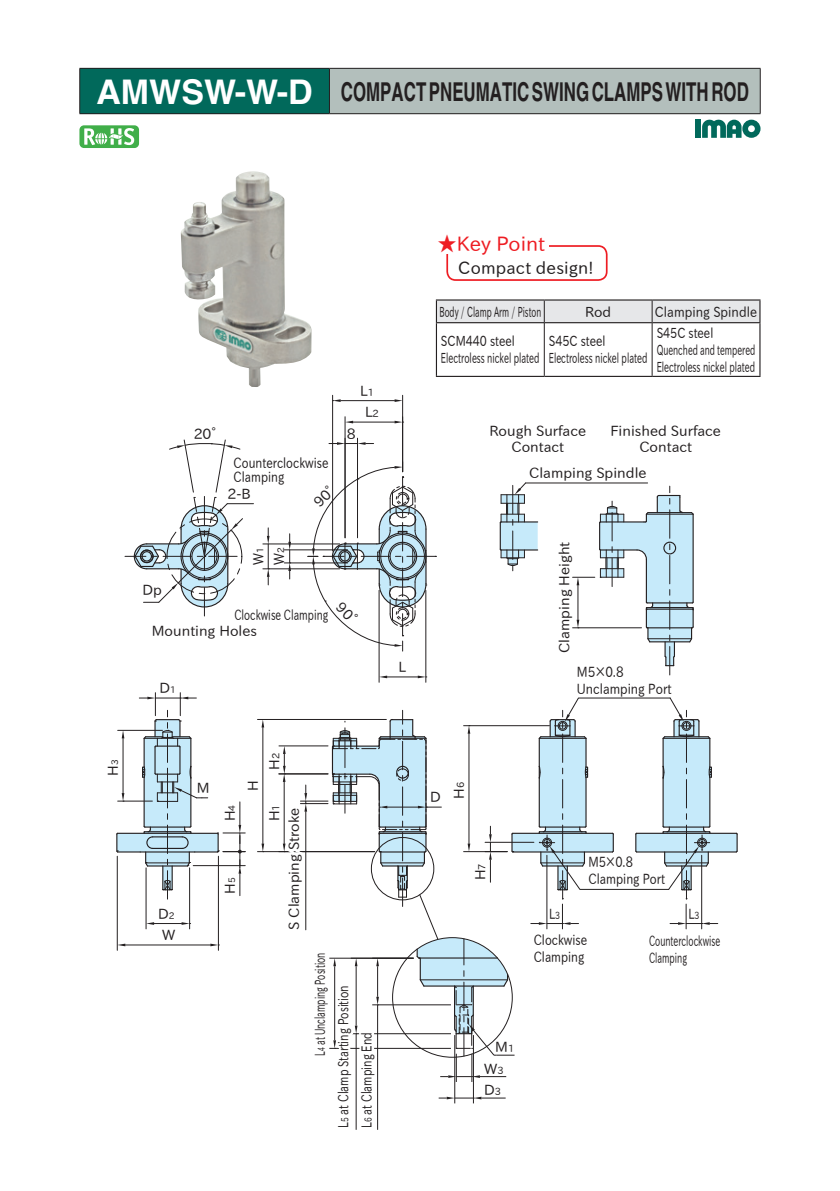
<style>
.page{position:relative;width:840px;height:1191px;background:#fff}
.page>*{position:absolute;margin:0;border:0;box-sizing:border-box;transform-origin:0 0}
.PartNo{font:700 34px "Helvetica LT Std";color:#fff}
.Product_name{font:700 26px "Helvetica LT Std";color:#231f20;scale:.65 1}
.OnePoint_title{font:20px "IPAP Gothic";letter-spacing:-.005em;color:#ee1d23}
.Onepoint{font:17px "IPAP Gothic";letter-spacing:.01em;color:#231f20}
.t1{font:14.2px/21.4px "IPAP Gothic";color:#231f20;text-align:center}
.t2{font:14.2px/17px "IPAP Gothic";color:#231f20;scale:.6 1}
.t3{font:14.2px/17px "IPAP Gothic";color:#231f20;scale:.8 1}
.t4{font:14.2px/23.4px "IPAP Gothic";color:#231f20;scale:.75 1}
.t5{font:14.2px/17px "IPAP Gothic";color:#231f20;scale:.85 1}
.t6{font:14.2px/17px "IPAP Gothic";color:#231f20;scale:.81 1}
.t7{font:14.2px "IPAP Gothic";color:#231f20;scale:.7 1}
.t8{font:14.2px/20.8px "IPAP Gothic";color:#231f20;scale:.9 1}
.MaterialTable_value{font:14px "IPAP Gothic";color:#231f20;scale:.62 1}
.MaterialTable_value-2{font:14px "IPAP Gothic";color:#231f20;scale:.8 1}
.MaterialTable_header{font:14px "IPAP Gothic";color:#231f20;scale:.58 1}
.MaterialTable_value-3{font:14px "IPAP Gothic";color:#231f20;scale:.6 1}
.MaterialTable_header-2{font:14px "IPAP Gothic";color:#231f20;scale:.88 1}
.MaterialTable_header-3{font:14px "IPAP Gothic";color:#231f20}
.s1{font-size:9.2px}
.s2{font-size:10px}
</style>
<div class="page">
<hr style="left:435px;top:299px;width:109px;height:1px;background:#231f20">
<hr style="left:435px;top:300px;width:2px;height:22px;background:#231f20">
<hr style="left:544px;top:299px;width:107px;height:1px;background:#231f20">
<hr style="left:651px;top:299px;width:109px;height:1px;background:#231f20">
<hr style="left:435px;top:322px;width:108px;height:1px;background:#231f20">
<hr style="left:435px;top:323px;width:2px;height:53px;background:#231f20">
<hr style="left:759px;top:323px;width:1px;height:53px;background:#231f20">
<hr style="left:435px;top:376px;width:109px;height:1px;background:#231f20">
<hr style="left:544px;top:376px;width:107px;height:1px;background:#231f20">
<hr style="left:651px;top:376px;width:109px;height:1px;background:#231f20">
<svg style="left:436px;top:300px;width:324px;height:23px;background:#d7d8da"></svg>
<hr style="left:543px;top:323px;width:1px;height:53px;background:#231f20">
<hr style="left:651px;top:323px;width:1px;height:53px;background:#231f20">
<div style="left:80px;top:68px;width:249px;height:46px;background:#01695b"></div>
<div style="left:329px;top:68px;width:430px;height:46px;background:#b3bfbc"></div>
<hr style="left:79px;top:68px;width:250px;height:1px;background:#231f20">
<hr style="left:79px;top:69px;width:1px;height:44px;background:#231f20">
<hr style="left:329px;top:68px;width:431px;height:1px;background:#231f20">
<hr style="left:329px;top:69px;width:1px;height:44px;background:#231f20">
<hr style="left:759px;top:69px;width:1px;height:44px;background:#231f20">
<hr style="left:79px;top:113px;width:250px;height:1px;background:#231f20">
<hr style="left:329px;top:113px;width:431px;height:1px;background:#231f20">
<div style="left:79px;top:125px;width:60px;height:23px;background:#40ae49;border-radius:5px"></div>
<svg style="left:84px;top:128px;width:50px;height:17px"></svg>
<div style="left:695px;top:120px;width:5px;height:18px;background:#01695b"></div>
<svg style="left:702px;top:119px;width:58px;height:19px"></svg>
<div style="left:446px;top:245px;width:161px;height:36px;border:2px solid #ee1d23;border-radius:9px"></div>
<div style="left:437px;top:234px;width:111px;height:20px;background:#fff"></div>
<img style="left:181px;top:171px;width:130px;height:216px">
<hr style="left:257px;top:719px;width:129px;height:1px;background:#231f20">
<hr style="left:257px;top:851px;width:117px;height:1px;background:#231f20">
<hr style="left:262px;top:727px;width:1px;height:116px;background:#231f20">
<svg style="left:261px;top:720px;width:3px;height:7px"></svg>
<svg style="left:261px;top:843px;width:3px;height:9px"></svg>
<hr style="left:279px;top:745px;width:49px;height:1px;background:#231f20">
<hr style="left:279px;top:773px;width:49px;height:1px;background:#231f20">
<hr style="left:146px;top:868px;width:1px;height:61px;background:#231f20">
<hr style="left:189px;top:868px;width:1px;height:61px;background:#231f20">
<svg style="left:146px;top:922px;width:44px;height:3px"></svg>
<hr style="left:117px;top:856px;width:1px;height:94px;background:#231f20">
<hr style="left:218px;top:856px;width:1px;height:94px;background:#231f20">
<hr style="left:125px;top:944px;width:85px;height:1px;background:#231f20">
<svg style="left:117px;top:943px;width:8px;height:3px"></svg>
<svg style="left:210px;top:943px;width:9px;height:3px"></svg>
<hr style="left:263px;top:543px;width:76px;height:1px;background:#231f20">
<hr style="left:263px;top:568px;width:76px;height:1px;background:#231f20">
<svg style="left:267px;top:528px;width:2px;height:57px"></svg>
<hr style="left:284px;top:549px;width:63px;height:1px;background:#231f20">
<hr style="left:284px;top:562px;width:63px;height:1px;background:#231f20">
<svg style="left:288px;top:534px;width:3px;height:45px"></svg>
<hr style="left:402px;top:395px;width:1px;height:77px;background:#231f20">
<hr style="left:332px;top:395px;width:1px;height:156px;background:#231f20">
<hr style="left:340px;top:400px;width:54px;height:1px;background:#231f20">
<svg style="left:394px;top:399px;width:8px;height:3px"></svg>
<svg style="left:332px;top:399px;width:8px;height:3px"></svg>
<hr style="left:344px;top:417px;width:1px;height:121px;background:#231f20">
<hr style="left:353px;top:422px;width:41px;height:1px;background:#231f20">
<svg style="left:345px;top:421px;width:8px;height:2px"></svg>
<svg style="left:394px;top:421px;width:8px;height:2px"></svg>
<hr style="left:357px;top:438px;width:1px;height:100px;background:#231f20">
<svg style="left:329px;top:442px;width:44px;height:3px"></svg>
<svg style="left:572px;top:486px;width:122px;height:189px"></svg>
<svg style="left:125px;top:439px;width:128px;height:177px"></svg>
<hr style="left:378px;top:590px;width:1px;height:92px;background:#231f20">
<hr style="left:425px;top:590px;width:1px;height:92px;background:#231f20">
<hr style="left:387px;top:676px;width:30px;height:1px;background:#231f20">
<svg style="left:379px;top:675px;width:8px;height:3px"></svg>
<svg style="left:417px;top:675px;width:9px;height:3px"></svg>
<hr style="left:525px;top:482px;width:122px;height:1px;background:#231f20">
<svg style="left:499px;top:482px;width:38px;height:90px"></svg>
<svg style="left:116px;top:692px;width:129px;height:207px"></svg>
<svg style="left:280px;top:697px;width:458px;height:433px"></svg>
<svg style="left:307px;top:461px;width:129px;height:190px"></svg>
<p class="PartNo" style="left:96px;top:71px;width:218px">AMWSW-W-D</p>
<p class="Product_name" style="left:340px;top:76px;width:629px">COMPACT PNEUMATIC SWING CLAMPS WITH ROD</p>
<p class="OnePoint_title" style="left:437px;top:233px;width:109px">★Key Point</p>
<p class="Onepoint" style="left:458px;top:258px;width:137px">Compact design!</p>
<p class="t1" style="left:103px;top:775px;width:18px;rotate:-90deg">H<span class="s1">3</span></p>
<p class="t1" style="left:193px;top:423px;width:24px">20°</p>
<p class="t3" style="left:233px;top:456px;width:120px;line-height:14px">Counterclockwise<br>Clamping</p>
<p class="t1" style="left:227px;top:483px;width:25px">2-B</p>
<p class="t1" style="left:360px;top:380px;width:20px">L<span class="s2">1<br></span>L<span class="s2">2</span></p>
<p class="t1" style="left:346px;top:423px;width:10px">8</p>
<p class="t1" style="left:142px;top:579px;width:21px">Dp</p>
<p class="t8" style="left:248px;top:565px;width:21px;rotate:-90deg">W<span class="s1">1<br></span>W<span class="s1">2</span></p>
<p class="t7" style="left:234px;top:607px;width:136px">Clockwise Clamping</p>
<p class="t1" style="left:152px;top:621px;width:107px">Mounting Holes</p>
<p class="t1" style="left:159px;top:678px;width:18px">D<span class="s1">1</span></p>
<p class="t1" style="left:398px;top:657px;width:9px">L</p>
<p class="MaterialTable_header" style="left:439px;top:303px;width:177px">Body / Clamp Arm / Piston</p>
<p class="MaterialTable_header-3" style="left:584px;top:303px;width:28px">Rod</p>
<p class="MaterialTable_header-2" style="left:654px;top:303px;width:117px">Clamping Spindle</p>
<p class="MaterialTable_value-2" style="left:441px;top:333px;width:94px">SCM440 steel</p>
<p class="MaterialTable_value" style="left:441px;top:350px;width:160px">Electroless nickel plated</p>
<p class="MaterialTable_value-2" style="left:656px;top:325px;width:72px">S45C steel</p>
<p class="MaterialTable_value-3" style="left:656px;top:342px;width:166px">Quenched and tempered</p>
<p class="MaterialTable_value" style="left:656px;top:359px;width:160px">Electroless nickel plated</p>
<p class="MaterialTable_value-2" style="left:548px;top:333px;width:72px">S45C steel</p>
<p class="MaterialTable_value" style="left:548px;top:350px;width:160px">Electroless nickel plated</p>
<p class="t1" style="left:489px;top:423px;width:98px;line-height:16px">Rough Surface<br>Contact</p>
<p class="t1" style="left:610px;top:423px;width:112px;line-height:16px">Finished Surface<br>Contact</p>
<p class="t1" style="left:528px;top:463px;width:119px">Clamping Spindle</p>
<p class="t1" style="left:553px;top:653px;width:113px;rotate:-90deg">Clamping Height</p>
<p class="t5" style="left:576px;top:664px;width:113px">M5×0.8<br>Unclamping Port</p>
<p class="t1" style="left:264px;top:769px;width:18px;rotate:-90deg">H<span class="s2">2</span></p>
<p class="t1" style="left:265px;top:929px;width:127px;line-height:19.8px;text-align:right;rotate:-90deg">H<span class="s2">1<br></span>S Clamping Stroke</p>
<p class="t1" style="left:242px;top:790px;width:12px;rotate:-90deg">H</p>
<p class="t1" style="left:448px;top:798px;width:18px;rotate:-90deg">H<span class="s2">6</span></p>
<p class="t1" style="left:197px;top:777px;width:14px">M</p>
<p class="t1" style="left:430px;top:787px;width:12px">D</p>
<p class="t1" style="left:219px;top:821px;width:18px;rotate:-90deg">H<span class="s1">4</span></p>
<p class="t6" style="left:588px;top:854px;width:96px">M5×0.8<br>Clamping Port</p>
<p class="t1" style="left:470px;top:880px;width:18px;rotate:-90deg">H<span class="s2">7</span></p>
<p class="t1" style="left:219px;top:893px;width:18px;rotate:-90deg">H<span class="s1">5</span></p>
<p class="t1" style="left:158px;top:903px;width:18px">D<span class="s1">2</span></p>
<p class="t3" style="left:549px;top:905px;width:15px">L<span class="s2">3</span></p>
<p class="t1" style="left:162px;top:924px;width:15px">W</p>
<p class="t3" style="left:688px;top:905px;width:15px">L<span class="s2">3</span></p>
<p class="t3" style="left:533px;top:931px;width:68px">Clockwise<br>Clamping</p>
<p class="t2" style="left:648px;top:932px;width:120px">Counterclockwise<br>Clamping</p>
<p class="t2" style="left:312px;top:1055px;width:173px;rotate:-90deg">L<span class="s2">4</span> at Unclamping Position</p>
<p class="t4" style="left:332px;top:1127px;width:192px;rotate:-90deg">L<span class="s2">5</span> at Clamp Starting Position<br>L<span class="s2">6</span> at Clamping End</p>
<p class="t1" style="left:495px;top:1037px;width:21px">M<span class="s2">1</span></p>
<p class="t1" style="left:484px;top:1058px;width:21px;text-align:left">W<span class="s2">3<br></span>D<span class="s2">3</span></p>
</div>
